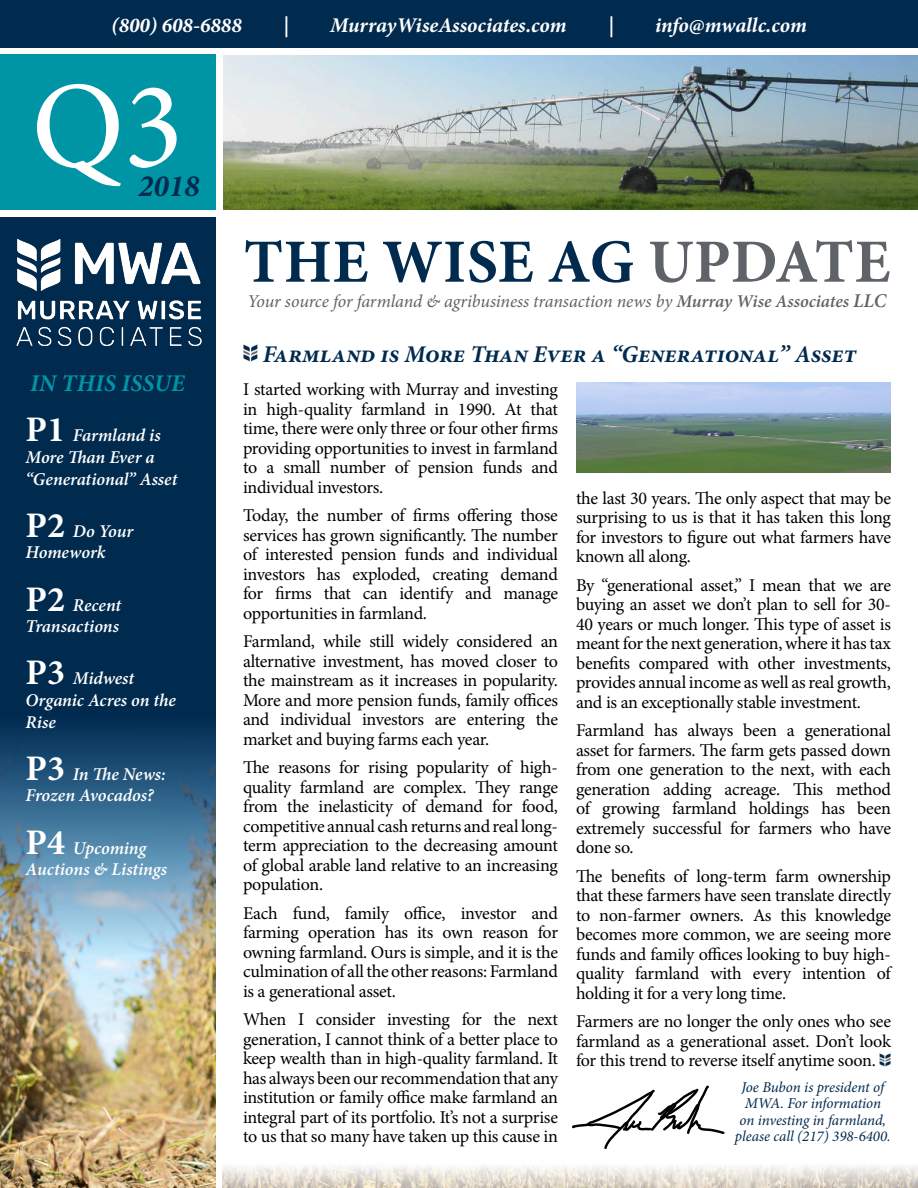
<style>
.page{position:relative;width:918px;height:1188px;background:#fff}
.page>*{position:absolute;margin:0;border:0;box-sizing:border-box;transform-origin:0 0}
.t1{font:124.2px "Minion Pro";color:#fff}
.t2{font:700 61.5px "Minion Pro";letter-spacing:.01em;color:#002a4e}
.t3{font:italic 700 31.05px "Minion Pro";color:#002a4e}
.t4{font:italic 700 24px "Minion Pro";color:#002a4e}
.t5{font:italic 700 24px "Minion Pro";letter-spacing:.01em;color:#0095a5}
.t6{font:italic 700 21px "Minion Pro";color:#fff}
.t7{font:18px/19.5px "Minion Pro";letter-spacing:-.015em;color:#000;text-align:justify}
.t8{font:italic 600 18px/21.6px "Minion Pro";letter-spacing:-.005em;color:#fff}
.t9{font:italic 18px "Minion Pro";letter-spacing:-.01em;color:#5f6369}
.t10{font:italic 15px/16.5px "Minion Pro";letter-spacing:-.01em;color:#002a4e;text-align:center}
.s1{font-weight:700;font-style:normal;font-size:36px}
.s2{color:#5f6369}
.s3{font-weight:600}
.s4{font-weight:600;font-size:19.5px}
</style>
<div class="page">
<svg style="left:879px;top:1053px;width:11px;height:13px"></svg>
<div style="left:0;top:0;width:918px;height:48px;background:#002a4e"></div>
<img style="left:223px;top:55px;width:695px;height:155px">
<img style="left:0;top:955px;width:216px;height:233px">
<svg style="left:0;top:217px;width:216px;height:738px;background:#20496a"></svg>
<div style="left:0;top:55px;width:216px;height:155px;background:#0095a5"></div>
<img style="left:15px;top:230px;width:188px;height:126px">
<img style="left:243px;top:344px;width:15px;height:18px">
<img style="left:223px;top:1166px;width:695px;height:22px">
<svg style="left:572px;top:1085px;width:153px;height:65px"></svg>
<img style="left:576px;top:382px;width:315px;height:90px">
<p class="t6" style="left:111px;top:10px;width:132px">(800) 608-6888</p>
<p class="t6" style="left:283px;top:10px;width:7px">|</p>
<p class="t6" style="left:330px;top:10px;width:238px">MurrayWiseAssociates.com</p>
<p class="t6" style="left:608px;top:10px;width:7px">|</p>
<p class="t6" style="left:655px;top:10px;width:153px">info@mwallc.com</p>
<p class="t1" style="left:32px;top:44px;width:154px">Q3</p>
<p class="t3" style="left:138px;top:164px;width:63px">2018</p>
<p class="t5" style="left:30px;top:366px;width:156px">IN THIS ISSUE</p>
<p class="t8" style="left:26px;top:425px;width:153px"><span class="s1">P1</span> Farmland is<br>More Than Ever a “Generational” Asset</p>
<p class="t8" style="left:26px;top:520px;width:109px"><span class="s1">P2</span> Do Your<br>Homework</p>
<p class="t8" style="left:26px;top:594px;width:97px"><span class="s1">P2</span> Recent<br>Transactions</p>
<p class="t8" style="left:26px;top:668px;width:152px"><span class="s1">P3</span> Midwest<br>Organic Acres on the<br>Rise</p>
<p class="t8" style="left:26px;top:763px;width:142px"><span class="s1">P3</span> In The News:<br>Frozen Avocados?</p>
<p class="t8" style="left:26px;top:837px;width:143px"><span class="s1">P4</span> Upcoming<br>Auctions &amp; Listings</p>
<p class="t2" style="left:244px;top:219px;width:648px">THE WISE AG <span class="s2">UPDATE</span></p>
<p class="t9" style="left:248px;top:289px;width:640px">Your source for farmland &amp; agribusiness transaction news by <span class="s3">Murray Wise Associates</span> <span class="s4">LLC</span></p>
<p class="t4" style="left:263px;top:337px;width:595px">Farmland is More Than Ever a “Generational” Asset</p>
<p class="t7" style="left:243px;top:380px;width:317px">I started working with Murray and investing in high-quality farmland in 1990. At that time, there were only three or four other firms providing opportunities to invest in farmland to a small number of pension funds and individual investors.</p>
<p class="t7" style="left:243px;top:506px;width:317px">Today, the number of firms offering those services has grown significantly. The number of interested pension funds and individual investors has exploded, creating demand for firms that can identify and manage opportunities in farmland.</p>
<p class="t7" style="left:243px;top:632px;width:317px">Farmland, while still widely considered an alternative investment, has moved closer to the mainstream as it increases in popularity.<br>More and more pension funds, family offices and individual investors are entering the market and buying farms each year.</p>
<p class="t7" style="left:243px;top:758px;width:317px">The reasons for rising popularity of high&shy;quality farmland are complex. They range from the inelasticity of demand for food, competitive annual cash returns and real long&shy;term appreciation to the decreasing amount of global arable land relative to an increasing population.</p>
<p class="t7" style="left:243px;top:903px;width:317px">Each fund, family office, investor and farming operation has its own reason for owning farmland. Ours is simple, and it is the culmination of all the other reasons: Farmland is a generational asset.</p>
<p class="t7" style="left:243px;top:1010px;width:317px">When I consider investing for the next generation, I cannot think of a better place to keep wealth than in high-quality farmland. It has always been our recommendation that any institution or family office make farmland an integral part of its portfolio. It’s not a surprise to us that so many have taken up this cause in</p>
<p class="t7" style="left:576px;top:488px;width:317px">the last 30 years. The only aspect that may be surprising to us is that it has taken this long for investors to figure out what farmers have known all along.</p>
<p class="t7" style="left:576px;top:575px;width:317px">By “generational asset,” I mean that we are buying an asset we don’t plan to sell for 30- 40 years or much longer. This type of asset is meant for the next generation, where it has tax benefits compared with other investments, provides annual income as well as real growth, and is an exceptionally stable investment.</p>
<p class="t7" style="left:576px;top:721px;width:317px">Farmland has always been a generational asset for farmers. The farm gets passed down from one generation to the next, with each generation adding acreage. This method of growing farmland holdings has been extremely successful for farmers who have done so.</p>
<p class="t7" style="left:576px;top:866px;width:317px">The benefits of long-term farm ownership that these farmers have seen translate directly to non-farmer owners. As this knowledge becomes more common, we are seeing more funds and family offices looking to buy high&shy;quality farmland with every intention of holding it for a very long time.</p>
<p class="t7" style="left:576px;top:1012px;width:317px">Farmers are no longer the only ones who see farmland as a generational asset. Don’t look for this trend to reverse itself anytime soon.</p>
<p class="t10" style="left:735px;top:1078px;width:157px">Joe Bubon is president of<br>MWA. For information<br>on investing in farmland, please call (217) 398-6400.</p>
</div>
